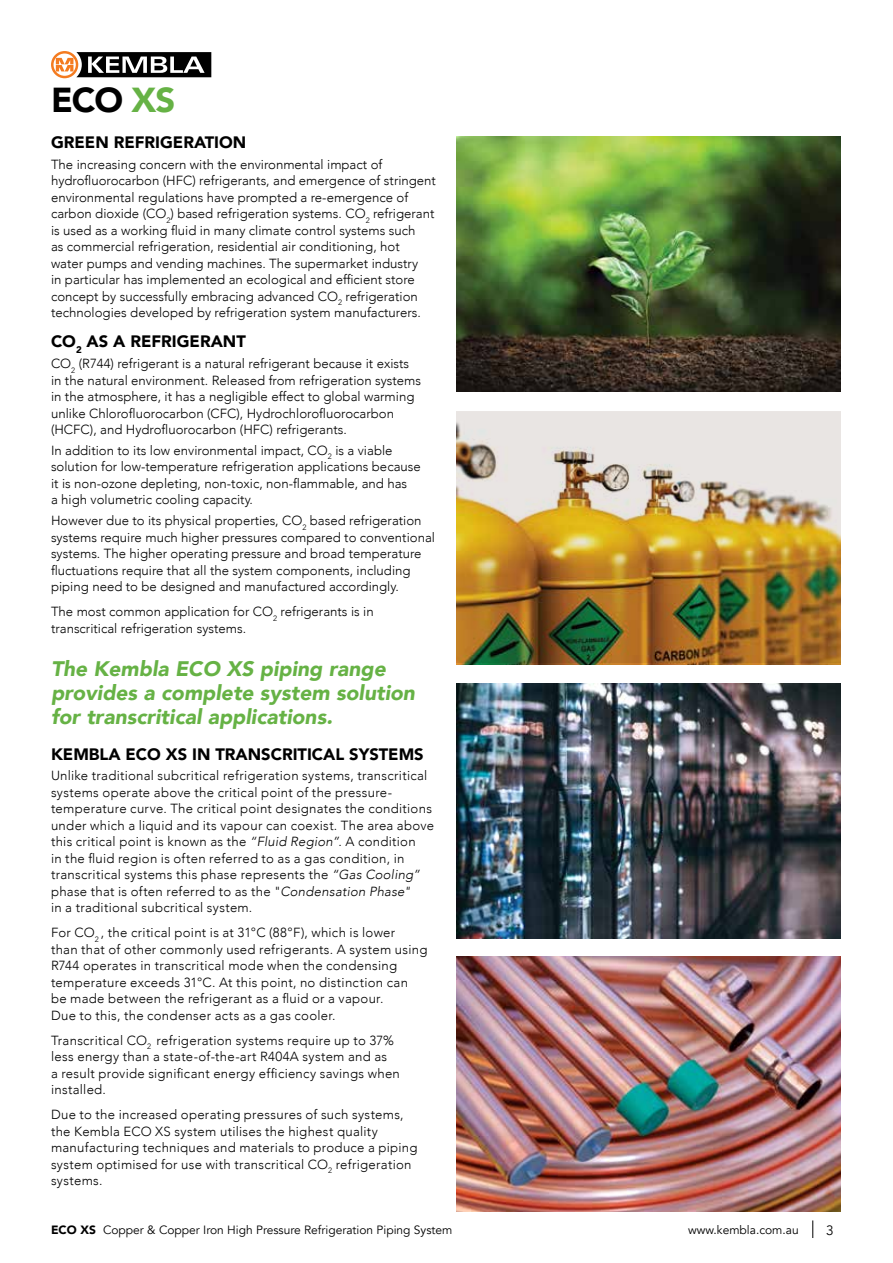
<style>
.page{position:relative;width:893px;height:1263px;background:#fff}
.page>*{position:absolute;margin:0;border:0;box-sizing:border-box;transform-origin:0 0}
.t1{font:900 34.65px "Avenir";color:#000}
.t2{font:italic 900 21px/24px "Avenir";color:#66b245}
.t3{font:900 16.5px "Avenir";color:#000}
.t4{font:13.5px "Avenir";color:#000}
.t5{font:300 13.2px/16.5px "Avenir";color:#000}
.t6{font:300 13.2px/16.5px "Avenir";letter-spacing:.02em;color:#000}
.t7{font:12px "Avenir";color:#000}
.s1{color:#66b245}
.s2{font-size:17.25px;color:#fff}
.s3{font-style:italic}
.s4{font-weight:900}
</style>
<div class="page">
<svg style="left:51px;top:51px;width:160px;height:27px"></svg>
<img style="left:456px;top:413px;width:384px;height:252px">
<img style="left:456px;top:683px;width:385px;height:255px">
<img style="left:456px;top:956px;width:385px;height:256px">
<svg style="left:812px;top:1220px;width:1px;height:18px"></svg>
<img style="left:456px;top:136px;width:385px;height:255px">
<h1 class="t1" style="left:51px;top:70px;width:143px">ECO <span class="s1">XS</span> <span class="s2">L</span></h1>
<p class="t3" style="left:51px;top:128px;width:197px">GREEN REFRIGERATION</p>
<p class="t5" style="left:51px;top:156px;width:386px">The increasing concern with the environmental impact of hydrofluorocarbon (HFC) refrigerants, and emergence of stringent environmental regulations have prompted a re-emergence of carbon dioxide (CO<sub>2</sub>) based refrigeration systems. CO<sub>2</sub> refrigerant is used as a working fluid in many climate control systems such<br>as commercial refrigeration, residential air conditioning, hot<br>water pumps and vending machines. The supermarket industry<br>in particular has implemented an ecological and efficient store concept by successfully embracing advanced CO<sub>2</sub> refrigeration technologies developed by refrigeration system manufacturers.</p>
<p class="t3" style="left:51px;top:328px;width:196px">CO<sub>2</sub> AS A REFRIGERANT</p>
<p class="t5" style="left:51px;top:355px;width:372px">CO<sub>2</sub> (R744) refrigerant is a natural refrigerant because it exists in the natural environment. Released from refrigeration systems in the atmosphere, it has a negligible effect to global warming unlike Chlorofluorocarbon (CFC), Hydrochlorofluorocarbon (HCFC), and Hydrofluorocarbon (HFC) refrigerants.</p>
<p class="t5" style="left:51px;top:442px;width:371px">In addition to its low environmental impact, CO<sub>2</sub> is a viable solution for low-temperature refrigeration applications because it is non-ozone depleting, non-toxic, non-flammable, and has<br>a high volumetric cooling capacity.</p>
<p class="t5" style="left:51px;top:512px;width:385px">However due to its physical properties, CO<sub>2</sub> based refrigeration systems require much higher pressures compared to conventional systems. The higher operating pressure and broad temperature fluctuations require that all the system components, including piping need to be designed and manufactured accordingly.</p>
<p class="t5" style="left:51px;top:603px;width:324px">The most common application for CO<sub>2</sub> refrigerants is in transcritical refrigeration systems.</p>
<h2 class="t2" style="left:51px;top:656px;width:365px">The Kembla ECO XS piping range provides a complete system solution for transcritical applications.</h2>
<p class="t3" style="left:51px;top:740px;width:374px">KEMBLA ECO XS IN TRANSCRITICAL SYSTEMS</p>
<p class="t6" style="left:51px;top:767px;width:384px">Unlike traditional subcritical refrigeration systems, transcritical systems operate above the critical point of the pressure&shy;temperature curve. The critical point designates the conditions under which a liquid and its vapour can coexist. The area above this critical point is known as the <span class="s3">“Fluid Region”</span>. A condition<br>in the fluid region is often referred to as a gas condition, in transcritical systems this phase represents the <span class="s3">“Gas Cooling” </span>phase that is often referred to as the "<span class="s3">Condensation Phase"<br></span>in a traditional subcritical system.</p>
<p class="t6" style="left:51px;top:924px;width:378px">For CO<sub>2</sub> , the critical point is at 31°C (88°F), which is lower<br>than that of other commonly used refrigerants. A system using R744 operates in transcritical mode when the condensing temperature exceeds 31°C. At this point, no distinction can<br>be made between the refrigerant as a fluid or a vapour.<br>Due to this, the condenser acts as a gas cooler.</p>
<p class="t6" style="left:51px;top:1032px;width:350px">Transcritical CO<sub>2</sub> refrigeration systems require up to 37% less energy than a state-of-the-art R404A system and as<br>a result provide significant energy efficiency savings when installed.</p>
<p class="t6" style="left:51px;top:1106px;width:368px">Due to the increased operating pressures of such systems, the Kembla ECO XS system utilises the highest quality manufacturing techniques and materials to produce a piping system optimised for use with transcritical CO<sub>2</sub> refrigeration systems.</p>
<p class="t7" style="left:51px;top:1223px;width:403px"><span class="s4">ECO XS</span> Copper &amp; Copper Iron High Pressure Refrigeration Piping System</p>
<p class="t7" style="left:688px;top:1223px;width:112px">www.kembla.com.au</p>
<p class="t4" style="left:826px;top:1223px;width:9px">3</p>
</div>
